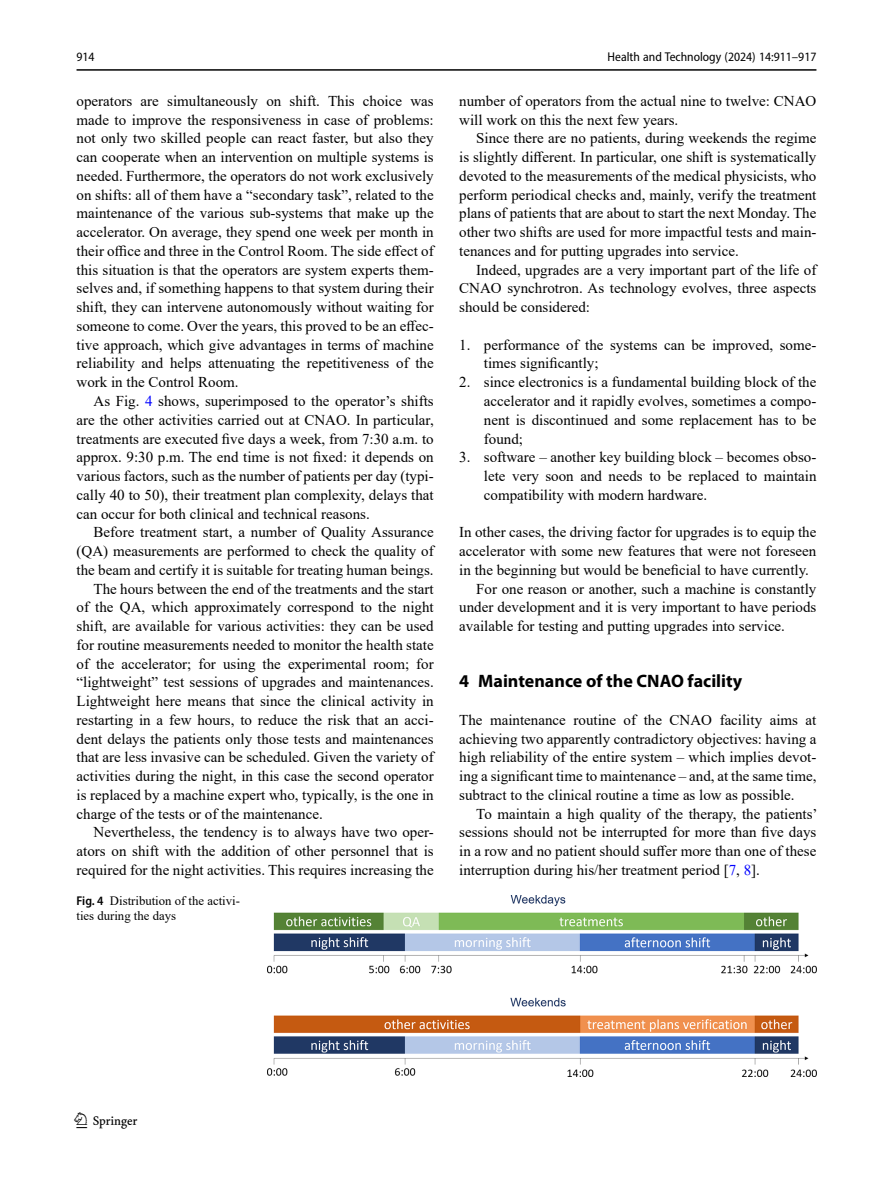
<style>
.page{position:relative;width:893px;height:1187px;background:#fff}
.page>*{position:absolute;margin:0;border:0;box-sizing:border-box;transform-origin:0 0}
.t1{font:22.5px "Springnew";color:#000}
.Head_1{font:700 18px "Myriad Pro";color:#000}
.Body_Text_Indent{font:15px/18.8px "Times New Roman";color:#000;text-align:justify}
.Body_Text{font:15px/18.8px "Times New Roman";color:#000;text-align:justify}
.Ordered_L1{font:15px/18.8px "Times New Roman";color:#000;text-align:justify}
.Figure_Caption_Side{font:12.75px/15px "Times New Roman";color:#000}
.t2{font:semi-condensed 12.75px "Myriad Pro";color:#000}
.s1{color:#00f}
.s2{font-family:"Myriad Pro";font-weight:600;font-stretch:semi-condensed}
</style>
<div class="page">
<hr style="left:77px;top:69px;width:739px;height:2px;background:#000">
<img style="left:268px;top:895px;width:548px;height:181px">
<p class="t2" style="left:77px;top:49px;width:20px">914</p>
<p class="Body_Text_Indent" style="left:77px;top:91px;width:359px">operators are simultaneously on shift. This choice was made to improve the responsiveness in case of problems: not only two skilled people can react faster, but also they can cooperate when an intervention on multiple systems is needed. Furthermore, the operators do not work exclusively on shifts: all of them have a “secondary task”, related to the maintenance of the various sub-systems that make up the accelerator. On average, they spend one week per month in their office and three in the Control Room. The side effect of this situation is that the operators are system experts them&shy;selves and, if something happens to that system during their shift, they can intervene autonomously without waiting for someone to come. Over the years, this proved to be an effec&shy;tive approach, which give advantages in terms of machine reliability and helps attenuating the repetitiveness of the work in the Control Room.</p>
<p class="Body_Text_Indent" style="left:77px;top:391px;width:359px;text-indent:17px">As Fig. <span class="s1">4</span> shows, superimposed to the operator’s shifts are the other activities carried out at CNAO. In particular, treatments are executed five days a week, from 7:30 a.m. to approx. 9:30 p.m. The end time is not fixed: it depends on various factors, such as the number of patients per day (typi&shy;cally 40 to 50), their treatment plan complexity, delays that can occur for both clinical and technical reasons.</p>
<p class="Body_Text_Indent" style="left:77px;top:522px;width:359px;text-indent:17px">Before treatment start, a number of Quality Assurance (QA) measurements are performed to check the quality of the beam and certify it is suitable for treating human beings.</p>
<p class="Body_Text_Indent" style="left:77px;top:578px;width:359px;text-indent:17px">The hours between the end of the treatments and the start of the QA, which approximately correspond to the night shift, are available for various activities: they can be used for routine measurements needed to monitor the health state of the accelerator; for using the experimental room; for “lightweight” test sessions of upgrades and maintenances.<br>Lightweight here means that since the clinical activity in restarting in a few hours, to reduce the risk that an acci&shy;dent delays the patients only those tests and maintenances that are less invasive can be scheduled. Given the variety of activities during the night, in this case the second operator is replaced by a machine expert who, typically, is the one in charge of the tests or of the maintenance.</p>
<p class="Body_Text_Indent" style="left:77px;top:822px;width:359px;text-indent:17px">Nevertheless, the tendency is to always have two oper&shy;ators on shift with the addition of other personnel that is required for the night activities. This requires increasing the</p>
<p class="Figure_Caption_Side" style="left:77px;top:893px;width:165px"><span class="s2">Fig. 4</span> Distribution of the activi&shy;ties during the days</p>
<p class="t2" style="left:608px;top:49px;width:210px">Health and Technology (2024) 14:911–917</p>
<p class="Body_Text_Indent" style="left:459px;top:91px;width:359px">number of operators from the actual nine to twelve: CNAO will work on this the next few years.</p>
<p class="Body_Text_Indent" style="left:459px;top:128px;width:359px;text-indent:17px">Since there are no patients, during weekends the regime is slightly different. In particular, one shift is systematically devoted to the measurements of the medical physicists, who perform periodical checks and, mainly, verify the treatment plans of patients that are about to start the next Monday. The other two shifts are used for more impactful tests and main&shy;tenances and for putting upgrades into service.</p>
<p class="Body_Text_Indent" style="left:459px;top:260px;width:359px;text-indent:17px">Indeed, upgrades are a very important part of the life of CNAO synchrotron. As technology evolves, three aspects should be considered:</p>
<p class="Ordered_L1" style="left:484px;top:335px;width:334px;text-indent:-25px">1. performance of the systems can be improved, some&shy;times significantly;</p>
<p class="Ordered_L1" style="left:484px;top:372px;width:334px;text-indent:-25px">2. since electronics is a fundamental building block of the accelerator and it rapidly evolves, sometimes a compo&shy;nent is discontinued and some replacement has to be found;</p>
<p class="Ordered_L1" style="left:484px;top:447px;width:334px;text-indent:-25px">3. software – another key building block – becomes obso&shy;lete very soon and needs to be replaced to maintain compatibility with modern hardware.</p>
<p class="Body_Text" style="left:459px;top:522px;width:359px">In other cases, the driving factor for upgrades is to equip the accelerator with some new features that were not foreseen in the beginning but would be beneficial to have currently.</p>
<p class="Body_Text_Indent" style="left:459px;top:578px;width:359px;text-indent:17px">For one reason or another, such a machine is constantly under development and it is very important to have periods available for testing and putting upgrades into service.</p>
<p class="Head_1" style="left:459px;top:669px;width:284px">4 Maintenance of the CNAO facility</p>
<p class="Body_Text" style="left:459px;top:710px;width:359px">The maintenance routine of the CNAO facility aims at achieving two apparently contradictory objectives: having a high reliability of the entire system – which implies devot&shy;ing a significant time to maintenance – and, at the same time, subtract to the clinical routine a time as low as possible.</p>
<p class="Body_Text_Indent" style="left:459px;top:803px;width:360px;text-indent:17px">To maintain a high quality of the therapy, the patients’ sessions should not be interrupted for more than five days in a row and no patient should suffer more than one of these interruption during his/her treatment period [<span class="s1">7</span>, <span class="s1">8</span>].</p>
<h1 class="t1" style="left:77px;top:1107px;width:63px">1 3</h1>
</div>
